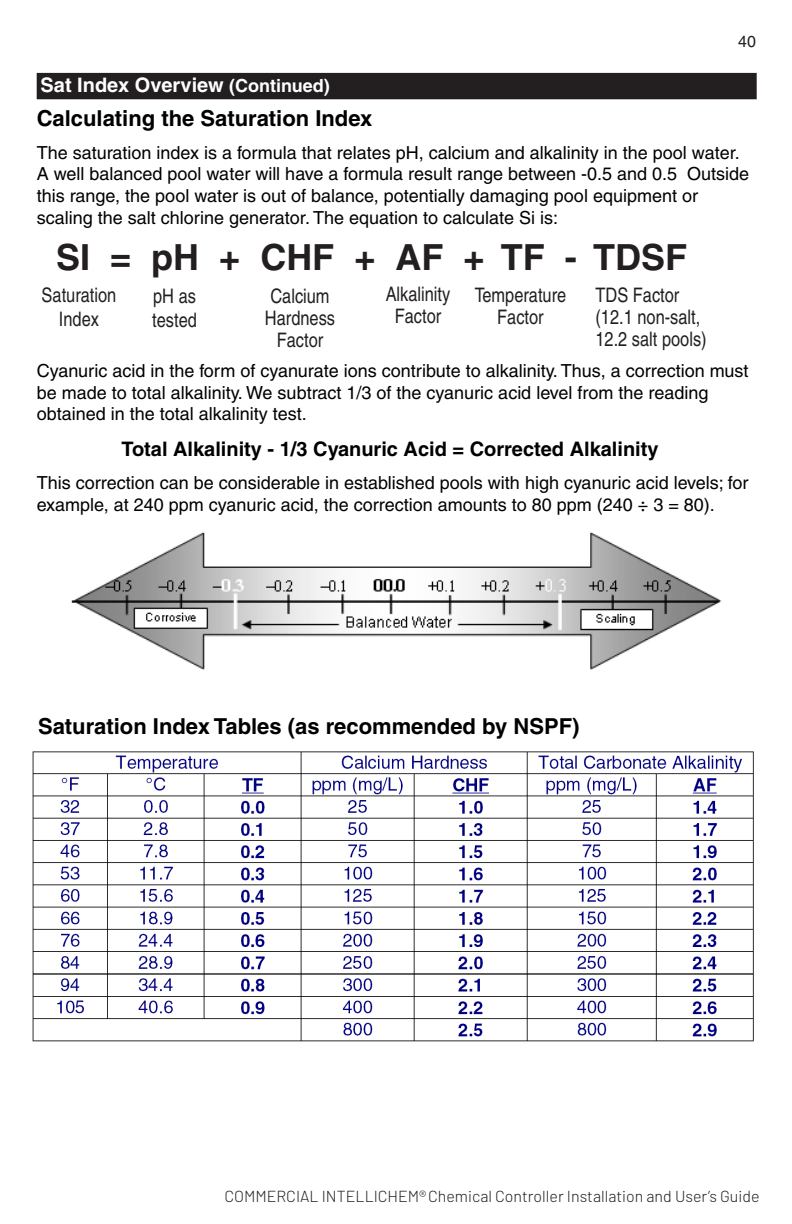
<style>
.page{position:relative;width:792px;height:1224px;background:#fff}
.page>*{position:absolute;margin:0;border:0;box-sizing:border-box;transform-origin:0 0}
.Body_Text{font:700 36px "Helvetica";color:#231f20}
.Heading_2{font:700 22px "Helvetica";color:#000}
.t1{font:condensed 20px/22px "Helvetica";color:#231f20;text-align:center}
.Heading_2-2{font:700 20px "Helvetica";color:#000}
.Heading_1{font:700 20px "Helvetica";color:#fff}
.Heading_2-3{font:18px/21.6px "Helvetica";color:#000}
.t2{font:300 16px "Barlow";color:#231f20}
.t3{font:16px "Helvetica";color:#231f20}
.s1{font-size:18px}
</style>
<div class="page">
<div style="left:37px;top:74px;width:719px;height:25px;background:#231f20"></div>
<div style="left:37px;top:73px;width:720px;height:26px;border:1px solid #231f20"></div>
<img style="left:71px;top:532px;width:651px;height:138px">
<img style="left:32px;top:751px;width:722px;height:291px">
<p class="Heading_1" style="left:41px;top:73px;width:291px">Sat Index Overview <span class="s1">(Continued)</span></p>
<p class="t3" style="left:738px;top:32px;width:19px">40</p>
<p class="Heading_2" style="left:37px;top:105px;width:337px">Calculating the Saturation Index</p>
<p class="Heading_2-3" style="left:37px;top:142px;width:714px">The saturation index is a formula that relates pH, calcium and alkalinity in the pool water.<br>A well balanced pool water will have a formula result range between -0.5 and 0.5 Outside this range, the pool water is out of balance, potentially damaging pool equipment or scaling the salt chlorine generator. The equation to calculate Si is:</p>
<p class="Body_Text" style="left:56px;top:235px;width:633px">SI = pH + CHF + AF + TF - TDSF</p>
<p class="t1" style="left:42px;top:283px;width:76px;line-height:24px">Saturation<br>Index</p>
<p class="t1" style="left:152px;top:284px;width:46px;line-height:24px;text-align:left">pH as tested</p>
<p class="t1" style="left:265px;top:285px;width:72px">Calcium<br>Hardness<br>Factor</p>
<p class="t1" style="left:386px;top:283px;width:66px">Alkalinity<br>Factor</p>
<p class="t1" style="left:475px;top:284px;width:93px">Temperature<br>Factor</p>
<p class="t1" style="left:596px;top:284px;width:113px;text-align:left">TDS Factor (12.1 non-salt,<br>12.2 salt pools)</p>
<p class="Heading_2-3" style="left:37px;top:360px;width:713px">Cyanuric acid in the form of cyanurate ions contribute to alkalinity. Thus, a correction must be made to total alkalinity. We subtract 1/3 of the cyanuric acid level from the reading obtained in the total alkalinity test.</p>
<p class="Heading_2-2" style="left:121px;top:437px;width:539px">Total Alkalinity - 1/3 Cyanuric Acid = Corrected Alkalinity</p>
<p class="Heading_2-3" style="left:37px;top:472px;width:713px">This correction can be considerable in established pools with high cyanuric acid levels; for example, at 240 ppm cyanuric acid, the correction amounts to 80 ppm (240 ÷ 3 = 80).</p>
<p class="Heading_2" style="left:38px;top:712px;width:543px">Saturation Index Tables (as recommended by NSPF)</p>
<p class="t2" style="left:225px;top:1186px;width:536px">COMMERCIAL INTELLICHEM®Chemical Controller Installation and User’s Guide</p>
</div>
